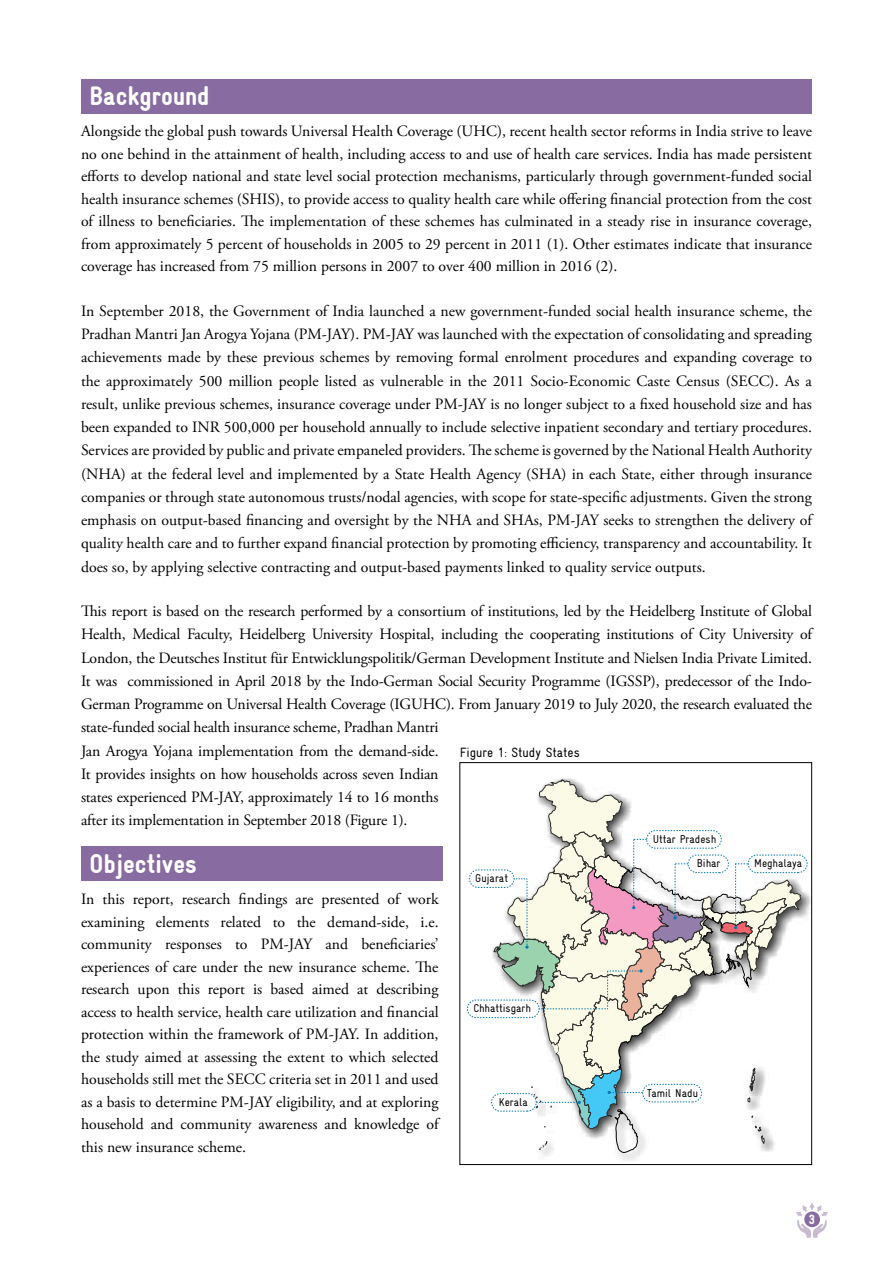
<style>
.page{position:relative;width:893px;height:1263px;background:#fff}
.page>*{position:absolute;margin:0;border:0;box-sizing:border-box;transform-origin:0 0}
.t1{font:900 condensed 27px "Gravur";color:#fff}
.t2{font:15.75px/23.2px "Adobe Garamond Pro";letter-spacing:-.01em;color:#000;text-align:justify}
.t3{font:condensed 13.5px "Gravur";color:#000}
.t4{font:900 condensed 13.5px "Gravur";color:#fff}
.t5{font:condensed 11.4px/24.5px "Gravur";color:#000}
</style>
<div class="page">
<svg style="left:796px;top:1203px;width:32px;height:35px"></svg>
<div style="left:804px;top:1211px;width:16px;height:16px;background:#886ca1;border-radius:50%"></div>
<div style="left:81px;top:79px;width:731px;height:34px;background:#886ca1"></div>
<div style="left:81px;top:847px;width:361px;height:34px;background:#886ca1"></div>
<div style="left:469px;top:869px;width:45px;height:19px;border:1px dashed #0678b3;border-radius:9px"></div>
<div style="left:467px;top:1000px;width:72px;height:18px;border:1px dashed #0678b3;border-radius:9px"></div>
<div style="left:491px;top:1093px;width:45px;height:18px;border:1px dashed #0678b3;border-radius:9px"></div>
<div style="left:748px;top:855px;width:59px;height:18px;border:1px dashed #0678b3;border-radius:9px"></div>
<svg style="left:494px;top:779px;width:307px;height:374px"></svg>
<div style="left:459px;top:762px;width:353px;height:403px;border:1px solid #000"></div>
<h1 class="t1" style="left:90px;top:81px;width:122px">Background</h1>
<p class="t2" style="left:81px;top:121px;width:733px;line-height:22.5px">Alongside the global push towards Universal Health Coverage (UHC), recent health sector reforms in India strive to leave no one behind in the attainment of health, including access to and use of health care services. India has made persistent efforts to develop national and state level social protection mechanisms, particularly through government-funded social health insurance schemes (SHIS), to provide access to quality health care while offering financial protection from the cost of illness to beneficiaries. The implementation of these schemes has culminated in a steady rise in insurance coverage, from approximately 5 percent of households in 2005 to 29 percent in 2011 (1). Other estimates indicate that insurance coverage has increased from 75 million persons in 2007 to over 400 million in 2016 (2).</p>
<p class="t2" style="left:81px;top:300px;width:732px">In September 2018, the Government of India launched a new government-funded social health insurance scheme, the Pradhan Mantri Jan Arogya Yojana (PM-JAY). PM-JAY was launched with the expectation of consolidating and spreading achievements made by these previous schemes by removing formal enrolment procedures and expanding coverage to the approximately 500 million people listed as vulnerable in the 2011 Socio-Economic Caste Census (SECC). As a result, unlike previous schemes, insurance coverage under PM-JAY is no longer subject to a fixed household size and has been expanded to INR 500,000 per household annually to include selective inpatient secondary and tertiary procedures.<br>Services are provided by public and private empaneled providers. The scheme is governed by the National Health Authority (NHA) at the federal level and implemented by a State Health Agency (SHA) in each State, either through insurance companies or through state autonomous trusts/nodal agencies, with scope for state-specific adjustments. Given the strong emphasis on output-based financing and oversight by the NHA and SHAs, PM-JAY seeks to strengthen the delivery of quality health care and to further expand financial protection by promoting efficiency, transparency and accountability. It does so, by applying selective contracting and output-based payments linked to quality service outputs.</p>
<p class="t2" style="left:81px;top:600px;width:733px;text-align:left">This report is based on the research performed by a consortium of institutions, led by the Heidelberg Institute of Global Health, Medical Faculty, Heidelberg University Hospital, including the cooperating institutions of City University of London, the Deutsches Institut für Entwicklungspolitik/German Development Institute and Nielsen India Private Limited.<br>It was commissioned in April 2018 by the Indo-German Social Security Programme (IGSSP), predecessor of the Indo-German Programme on Universal Health Coverage (IGUHC). From January 2019 to July 2020, the research evaluated the state-funded social health insurance scheme, Pradhan Mantri<br>Jan Arogya Yojana implementation from the demand-side.<br>It provides insights on how households across seven Indian<br>states experienced PM-JAY, approximately 14 to 16 months<br>after its implementation in September 2018 (Figure 1).</p>
<h1 class="t1" style="left:90px;top:849px;width:109px">Objectives</h1>
<p class="t2" style="left:81px;top:888px;width:359px;line-height:22.5px">In this report, research findings are presented of work examining elements related to the demand-side, i.e. community responses to PM-JAY and beneficiaries’ experiences of care under the new insurance scheme. The research upon this report is based aimed at describing access to health service, health care utilization and financial protection within the framework of PM-JAY. In addition, the study aimed at assessing the extent to which selected households still met the SECC criteria set in 2011 and used as a basis to determine PM-JAY eligibility, and at exploring household and community awareness and knowledge of this new insurance scheme.</p>
<p class="t3" style="left:460px;top:744px;width:121px">Figure 1: Study States</p>
<p class="t5" style="left:697px;top:827px;width:25px;text-indent:-44px">Uttar Pradesh<br>Bihar</p>
<p class="t5" style="left:754px;top:851px;width:50px">Meghalaya</p>
<p class="t5" style="left:475px;top:866px;width:34px">Gujarat</p>
<p class="t5" style="left:473px;top:996px;width:59px">Chhattisgarh</p>
<p class="t5" style="left:647px;top:1080px;width:52px">Tamil Nadu</p>
<p class="t5" style="left:499px;top:1090px;width:31px">Kerala</p>
<p class="t4" style="left:809px;top:1211px;width:8px">3</p>
</div>
